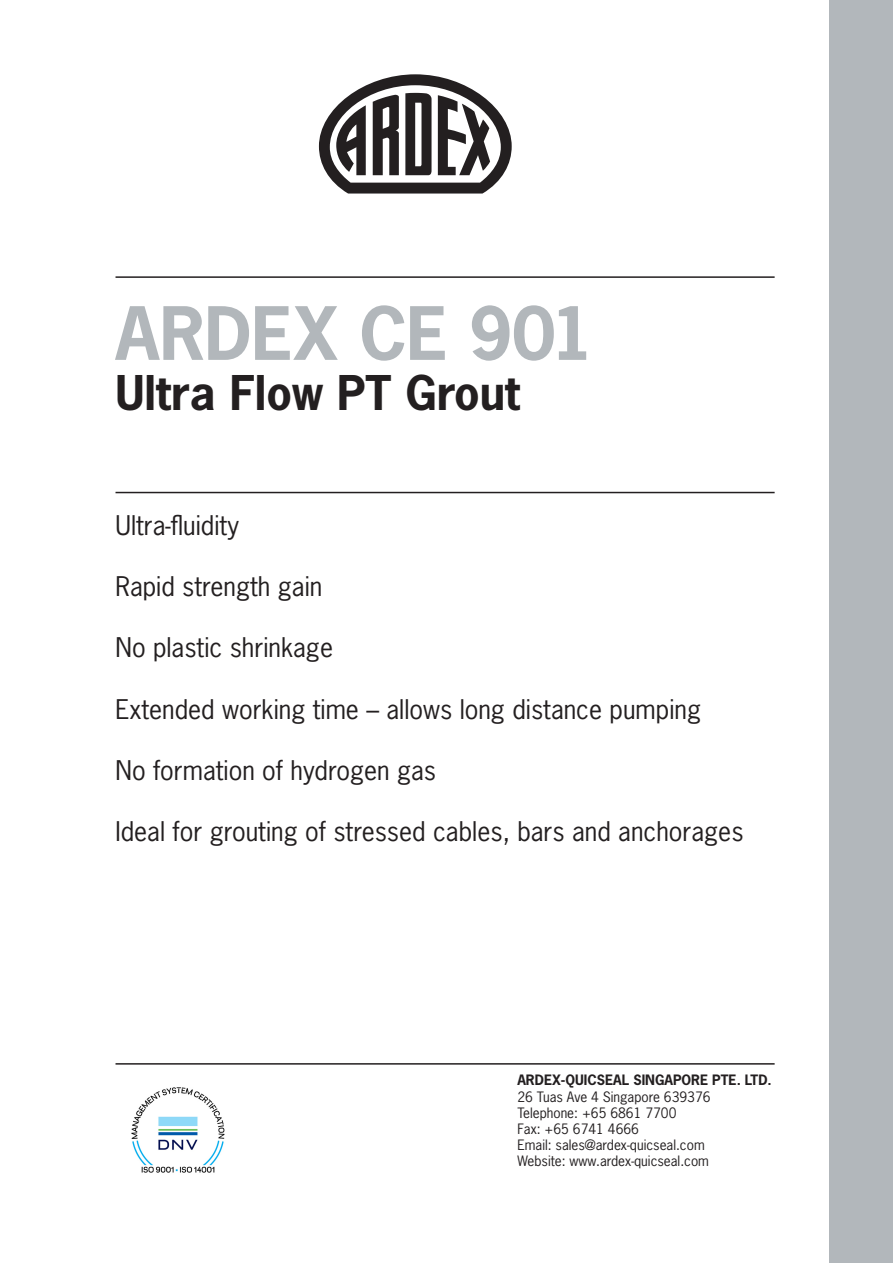
<style>
.page{position:relative;width:893px;height:1263px;background:#fff}
.page>*{position:absolute;margin:0;border:0;box-sizing:border-box;transform-origin:0 0}
.t1{font:700 69px "News Gothic Std";letter-spacing:-.005em;color:#b2b7bb}
.t2{font:700 45px "News Gothic Std";color:#231f20}
.t3{font:25.5px "News Gothic Std";color:#231f20}
.addresses{font:13.5px "News Gothic Std";color:#231f20}
.addresses-2{font:700 13.5px "News Gothic Std";color:#231f20}
</style>
<div class="page">
<svg style="left:319px;top:74px;width:193px;height:120px"></svg>
<hr style="left:116px;top:276px;width:659px;height:2px;background:#231f20">
<hr style="left:116px;top:492px;width:659px;height:1px;background:#231f20">
<hr style="left:116px;top:1063px;width:659px;height:1px;background:#231f20">
<div style="left:829px;top:0;width:64px;height:1263px;background:#b2b7bb"></div>
<img style="left:131px;top:1087px;width:94px;height:86px">
<p class="t1" style="left:116px;top:288px;width:480px">ARDEX CE 901</p>
<p class="t2" style="left:116px;top:364px;width:406px">Ultra Flow PT Grout</p>
<p class="t3" style="left:116px;top:509px;width:125px">Ultra-fluidity</p>
<p class="t3" style="left:116px;top:570px;width:208px">Rapid strength gain</p>
<p class="t3" style="left:116px;top:631px;width:219px">No plastic shrinkage</p>
<p class="t3" style="left:116px;top:693px;width:587px">Extended working time – allows long distance pumping</p>
<p class="t3" style="left:116px;top:754px;width:322px">No formation of hydrogen gas</p>
<p class="t3" style="left:116px;top:815px;width:630px">Ideal for grouting of stressed cables, bars and anchorages</p>
<p class="addresses-2" style="left:517px;top:1071px;width:256px">ARDEX-QUICSEAL SINGAPORE PTE. LTD.</p>
<p class="addresses" style="left:517px;top:1088px;width:195px">26 Tuas Ave 4 Singapore 639376</p>
<p class="addresses" style="left:517px;top:1104px;width:161px">Telephone: +65 6861 7700</p>
<p class="addresses" style="left:517px;top:1120px;width:123px">Fax: +65 6741 4666</p>
<p class="addresses" style="left:517px;top:1136px;width:189px">Email: sales@ardex-quicseal.com</p>
<p class="addresses" style="left:517px;top:1152px;width:193px">Website: www.ardex-quicseal.com</p>
</div>
